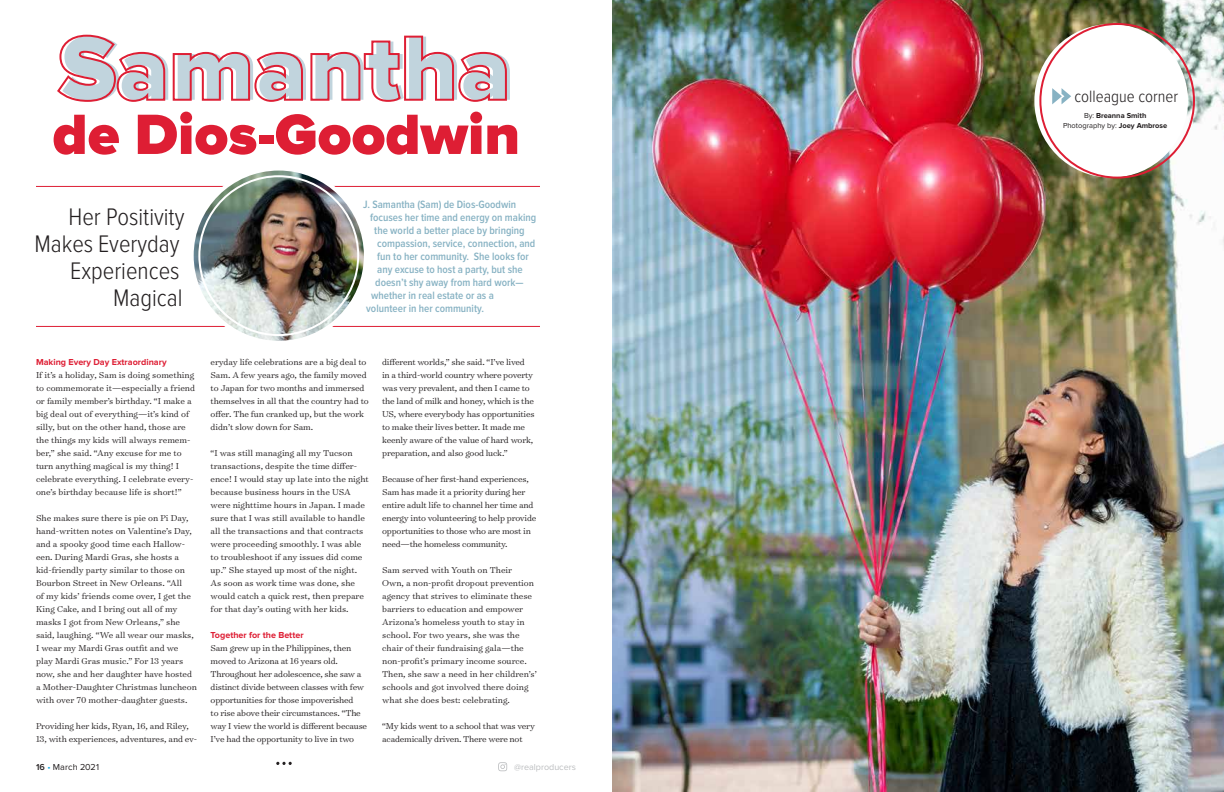
<style>
.page{position:relative;width:1224px;height:792px;background:#fff}
.page>*{position:absolute;margin:0;border:0;box-sizing:border-box;transform-origin:0 0}
.t1{font:900 94.6px "Proxima Nova";color:#c1d4dd}
.t2{font:900 58.8px "Proxima Nova";color:#de1e34}
.t3{font:300 24.8px/27.1px "Proxima Nova Cond";color:#231f20;text-align:right}
.t4{font:300 17px "Proxima Nova Cond";color:#231f20}
.t5{font:600 11px "Proxima Nova Cond";color:#87b2c3}
.t6{font:300 9.8px/13px "Surveyor Text";letter-spacing:-.01em;color:#231f20}
.t7{font:700 9px "Proxima Nova";color:#de1e34}
.t8{font:9px "Proxima Nova";color:#bcbec0}
.t9{font:9px "Proxima Nova";letter-spacing:.01em;color:#231f20}
.t10{font:700 7.5px/10px "Proxima Nova";color:#231f20;text-align:center}
.s1{font-weight:600}
.s2{color:#19a8e0}
.s3{font-weight:400}
</style>
<div class="page">
<svg style="left:498px;top:762px;width:9px;height:9px"></svg>
<svg style="left:57px;top:34px;width:109px;height:68px"></svg>
<svg style="left:172px;top:35px;width:335px;height:67px"></svg>
<img style="left:612px;top:0;width:612px;height:792px">
<div style="left:1034px;top:24px;width:154px;height:154px;background:#fff;border-radius:50%"></div>
<svg style="left:1052px;top:88px;width:19px;height:16px"></svg>
<hr style="left:36px;top:186px;width:504px;height:1px;background:#de1e34">
<hr style="left:36px;top:326px;width:504px;height:1px;background:#de1e34">
<img style="left:192px;top:169px;width:174px;height:174px;border-radius:87px">
<div style="left:190px;top:167px;width:178px;height:178px;border:4px solid #fff;border-radius:50%"></div>
<svg style="left:276px;top:762px;width:16px;height:3px"></svg>
<h1 class="t1" style="left:62px;top:25px;width:454px">Samantha</h1>
<h2 class="t2" style="left:53px;top:108px;width:469px">de Dios-Goodwin</h2>
<h3 class="t3" style="left:35px;top:204px;width:152px">Her Positivity<br>Makes Everyday<br>Experiences<br>Magical</h3>
<p class="t5" style="left:363px;top:199px;width:154px">J. Samantha (Sam) de Dios-Goodwin</p>
<p class="t5" style="left:370px;top:212px;width:167px">focuses her time and energy on making</p>
<p class="t5" style="left:374px;top:225px;width:152px">the world a better place by bringing</p>
<p class="t5" style="left:377px;top:238px;width:160px">compassion, service, connection, and</p>
<p class="t5" style="left:377px;top:251px;width:153px">fun to her community. She looks for</p>
<p class="t5" style="left:377px;top:264px;width:147px">any excuse to host a party, but she</p>
<p class="t5" style="left:375px;top:277px;width:150px">doesn’t shy away from hard work—</p>
<p class="t5" style="left:371px;top:290px;width:124px">whether in real estate or as a</p>
<p class="t5" style="left:366px;top:303px;width:119px">volunteer in her community.</p>
<p class="t7" style="left:36px;top:358px;width:132px">Making Every Day Extraordinary</p>
<p class="t6" style="left:36px;top:368px;width:161px">If it’s a holiday, Sam is doing something to commemorate it—especially a friend or family member’s birthday. “I make a big deal out of everything—it’s kind of silly, but on the other hand, those are the things my kids will always remem&shy;ber,” she said. “Any excuse for me to turn anything magical is my thing! I celebrate everything. I celebrate every&shy;one’s birthday because life is short!”</p>
<p class="t6" style="left:36px;top:511px;width:162px">She makes sure there is pie on Pi Day, hand-written notes on Valentine’s Day, and a spooky good time each Hallow&shy;een. During Mardi Gras, she hosts a kid-friendly party similar to those on Bourbon Street in New Orleans. “All<br>of my kids’ friends come over, I get the King Cake, and I bring out all of my masks I got from New Orleans,” she said, laughing. “We all wear our masks, I wear my Mardi Gras outfit and we play Mardi Gras music.” For 13 years now, she and her daughter have hosted a Mother-Daughter Christmas luncheon with over 70 mother-daughter guests.</p>
<p class="t6" style="left:36px;top:719px;width:163px">Providing her kids, Ryan, 16, and Riley,<br>13, with experiences, adventures, and ev-</p>
<p class="t6" style="left:211px;top:355px;width:160px">eryday life celebrations are a big deal to Sam. A few years ago, the family moved to Japan for two months and immersed themselves in all that the country had to offer. The fun cranked up, but the work didn’t slow down for Sam.</p>
<p class="t6" style="left:211px;top:446px;width:160px">“I was still managing all my Tucson transactions, despite the time differ&shy;ence! I would stay up late into the night because business hours in the USA were nighttime hours in Japan. I made sure that I was still available to handle all the transactions and that contracts were proceeding smoothly. I was able to troubleshoot if any issues did come up.” She stayed up most of the night.<br>As soon as work time was done, she would catch a quick rest, then prepare for that day’s outing with her kids.</p>
<p class="t7" style="left:211px;top:631px;width:95px">Together for the Better</p>
<p class="t6" style="left:211px;top:641px;width:158px">Sam grew up in the Philippines, then moved to Arizona at 16 years old.<br>Throughout her adolescence, she saw a distinct divide between classes with few opportunities for those impoverished<br>to rise above their circumstances. “The way I view the world is different because I’ve had the opportunity to live in two</p>
<p class="t6" style="left:382px;top:355px;width:154px">different worlds,” she said. “I’ve lived in a third-world country where poverty was very prevalent, and then I came to the land of milk and honey, which is the US, where everybody has opportunities to make their lives better. It made me keenly aware of the value of hard work, preparation, and also good luck.”</p>
<p class="t6" style="left:382px;top:472px;width:156px">Because of her first-hand experiences, Sam has made it a priority during her entire adult life to channel her time and energy into volunteering to help provide opportunities to those who are most in need—the homeless community.</p>
<p class="t6" style="left:382px;top:563px;width:156px">Sam served with Youth on Their<br>Own, a non-profit dropout prevention agency that strives to eliminate these barriers to education and empower Arizona’s homeless youth to stay in school. For two years, she was the chair of their fundraising gala—the non-profit’s primary income source.<br>Then, she saw a need in her children’s’ schools and got involved there doing what she does best: celebrating.</p>
<p class="t6" style="left:382px;top:719px;width:154px">“My kids went to a school that was very academically driven. There were not</p>
<p class="t9" style="left:36px;top:762px;width:65px"><span class="s1">16</span> <span class="s2">•</span> March 2021</p>
<p class="t8" style="left:514px;top:762px;width:63px">@realproducers</p>
<h3 class="t4" style="left:1074px;top:88px;width:105px">colleague corner</h3>
<p class="t10" style="left:1063px;top:110px;width:106px"><span class="s3">By:</span> Breanna Smith<br><span class="s3">Photography by:</span> Joey Ambrose</p>
</div>
